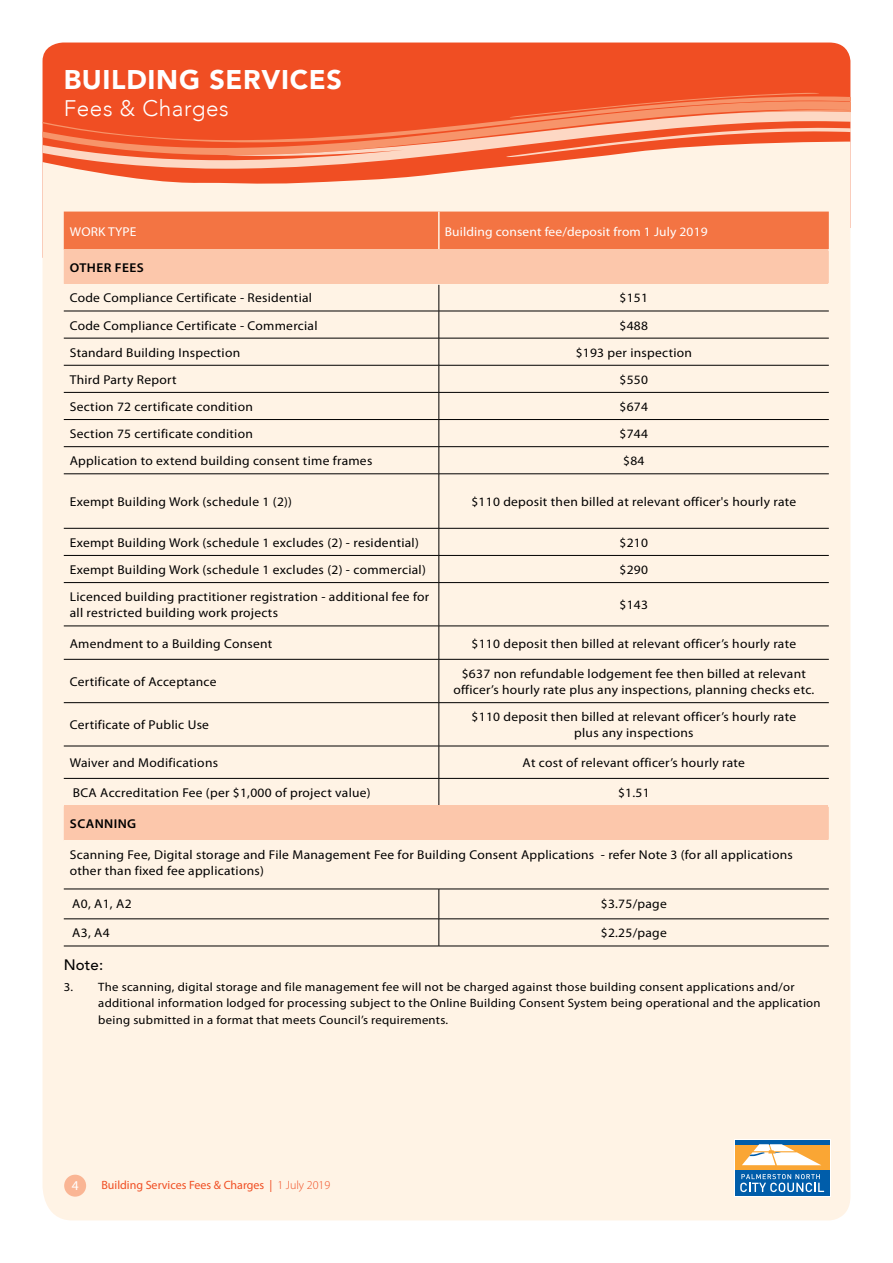
<style>
.page{position:relative;width:893px;height:1263px;background:#fff}
.page>*{position:absolute;margin:0;border:0;box-sizing:border-box;transform-origin:0 0}
.t1{font:900 27px "Avenir";letter-spacing:.025em;color:#fff}
.t2{font:300 22.5px "Avenir";letter-spacing:.025em;color:#fff}
.t3{font:500 15px "Avenir LT Std";color:#000}
.t4{font:13.5px "Myriad Pro";color:#fff}
.t5{font:12.9px/16.2px "Myriad Pro";letter-spacing:.02em;color:#000;scale:1.05 1}
.t6{font:12.9px "Myriad Pro";letter-spacing:.01em;color:#fff;scale:1.05 1}
.t7{font:600 12.9px "Myriad Pro";letter-spacing:.03em;color:#000;scale:1.05 1}
.t8{font:12.15px/16.5px "Myriad Pro";letter-spacing:.02em;color:#000;scale:1.05 1}
.t9{font:12px "Myriad Pro";color:#f04e23}
.s1{font-weight:300}
</style>
<div class="page">
<div style="left:42px;top:42px;width:809px;height:235px;background:#f04e23"></div>
<svg style="left:43px;top:93px;width:807px;height:18px;background:#f15a2f"></svg>
<svg style="left:43px;top:111px;width:807px;height:31px;background:#f3724b"></svg>
<div style="left:43px;top:142px;width:807px;height:1078px;background:#fff3e5"></div>
<div style="left:64px;top:1175px;width:22px;height:21px;background:#fab594;border-radius:50%"></div>
<div style="left:734px;top:1139px;width:97px;height:57px;background:#fff"></div>
<div style="left:735px;top:1142px;width:95px;height:31px;background:#faa634"></div>
<div style="left:735px;top:1170px;width:95px;height:26px;background:#005daa"></div>
<hr style="left:735px;top:1140px;width:95px;height:4px;background:#005daa">
<svg style="left:740px;top:1174px;width:84px;height:18px"></svg>
<svg style="left:742px;top:1144px;width:79px;height:21px"></svg>
<div style="left:64px;top:212px;width:765px;height:37px;background:#f37443"></div>
<div style="left:64px;top:251px;width:765px;height:588px;background:#fff3e5"></div>
<hr style="left:439px;top:918px;width:390px;height:1px;background:#000">
<hr style="left:64px;top:889px;width:375px;height:1px;background:#000">
<hr style="left:439px;top:889px;width:390px;height:1px;background:#000">
<hr style="left:64px;top:311px;width:375px;height:1px;background:#000">
<hr style="left:439px;top:311px;width:390px;height:1px;background:#000">
<hr style="left:64px;top:338px;width:375px;height:1px;background:#000">
<hr style="left:439px;top:338px;width:390px;height:1px;background:#000">
<hr style="left:64px;top:365px;width:375px;height:1px;background:#000">
<hr style="left:439px;top:365px;width:390px;height:1px;background:#000">
<hr style="left:64px;top:392px;width:375px;height:1px;background:#000">
<hr style="left:439px;top:392px;width:390px;height:1px;background:#000">
<hr style="left:64px;top:419px;width:375px;height:1px;background:#000">
<hr style="left:439px;top:419px;width:390px;height:1px;background:#000">
<hr style="left:64px;top:446px;width:375px;height:1px;background:#000">
<hr style="left:439px;top:446px;width:390px;height:1px;background:#000">
<svg style="left:439px;top:285px;width:1px;height:188px"></svg>
<hr style="left:64px;top:473px;width:375px;height:1px;background:#000">
<hr style="left:439px;top:473px;width:390px;height:1px;background:#000">
<hr style="left:439px;top:474px;width:1px;height:54px;background:#000">
<hr style="left:64px;top:528px;width:375px;height:1px;background:#000">
<hr style="left:439px;top:528px;width:390px;height:1px;background:#000">
<hr style="left:64px;top:555px;width:375px;height:1px;background:#000">
<hr style="left:439px;top:555px;width:390px;height:1px;background:#000">
<svg style="left:439px;top:528px;width:1px;height:54px"></svg>
<hr style="left:64px;top:582px;width:375px;height:1px;background:#000">
<hr style="left:439px;top:582px;width:390px;height:1px;background:#000">
<hr style="left:439px;top:583px;width:1px;height:43px;background:#000">
<hr style="left:64px;top:626px;width:375px;height:1px;background:#000">
<hr style="left:439px;top:626px;width:390px;height:1px;background:#000">
<hr style="left:439px;top:626px;width:1px;height:33px;background:#000">
<hr style="left:64px;top:659px;width:375px;height:1px;background:#000">
<hr style="left:439px;top:659px;width:390px;height:1px;background:#000">
<hr style="left:439px;top:659px;width:1px;height:43px;background:#000">
<hr style="left:64px;top:702px;width:375px;height:1px;background:#000">
<hr style="left:439px;top:702px;width:390px;height:1px;background:#000">
<hr style="left:439px;top:703px;width:1px;height:43px;background:#000">
<hr style="left:64px;top:746px;width:375px;height:1px;background:#000">
<hr style="left:439px;top:746px;width:390px;height:1px;background:#000">
<hr style="left:439px;top:746px;width:1px;height:32px;background:#000">
<hr style="left:64px;top:778px;width:375px;height:1px;background:#000">
<hr style="left:439px;top:778px;width:390px;height:1px;background:#000">
<svg style="left:439px;top:778px;width:1px;height:27px"></svg>
<hr style="left:439px;top:946px;width:390px;height:1px;background:#000">
<hr style="left:439px;top:889px;width:1px;height:30px;background:#000">
<hr style="left:64px;top:918px;width:375px;height:1px;background:#000">
<svg style="left:439px;top:919px;width:1px;height:27px"></svg>
<hr style="left:64px;top:946px;width:375px;height:1px;background:#000">
<hr style="left:438px;top:212px;width:2px;height:37px;background:#fff3e5">
<hr style="left:64px;top:249px;width:375px;height:2px;background:#fff3e5">
<hr style="left:439px;top:249px;width:390px;height:2px;background:#fff3e5">
<hr style="left:64px;top:805px;width:375px;height:2px;background:#fff3e5">
<hr style="left:439px;top:805px;width:390px;height:2px;background:#fff3e5">
<hr style="left:64px;top:839px;width:375px;height:2px;background:#fff3e5">
<hr style="left:439px;top:839px;width:390px;height:2px;background:#fff3e5">
<hr style="left:64px;top:283px;width:375px;height:2px;background:#fff3e5">
<hr style="left:439px;top:283px;width:390px;height:2px;background:#fff3e5">
<div style="left:65px;top:249px;width:763px;height:35px;background:#fcc7ab"></div>
<div style="left:65px;top:806px;width:763px;height:34px;background:#fcc7ab"></div>
<h1 class="t1" style="left:64px;top:56px;width:280px">BUILDING SERVICES</h1>
<h2 class="t2" style="left:64px;top:95px;width:166px">Fees &amp; Charges</h2>
<p class="t6" style="left:70px;top:223px;width:65px">WORK TYPE</p>
<p class="t6" style="left:445px;top:223px;width:252px">Building consent fee/deposit from 1 July 2019</p>
<p class="t7" style="left:70px;top:259px;width:72px">OTHER FEES</p>
<p class="t5" style="left:70px;top:290px;width:232px">Code Compliance Certificate - Residential</p>
<p class="t5" style="left:620px;top:290px;width:29px">$151</p>
<p class="t5" style="left:70px;top:317px;width:238px">Code Compliance Certificate - Commercial</p>
<p class="t5" style="left:620px;top:317px;width:29px">$488</p>
<p class="t5" style="left:70px;top:344px;width:164px">Standard Building Inspection</p>
<p class="t5" style="left:576px;top:344px;width:112px">$193 per inspection</p>
<p class="t5" style="left:70px;top:371px;width:103px">Third Party Report</p>
<p class="t5" style="left:620px;top:371px;width:29px">$550</p>
<p class="t5" style="left:70px;top:398px;width:176px">Section 72 certificate condition</p>
<p class="t5" style="left:620px;top:398px;width:29px">$674</p>
<p class="t5" style="left:70px;top:426px;width:176px">Section 75 certificate condition</p>
<p class="t5" style="left:620px;top:426px;width:29px">$744</p>
<p class="t5" style="left:70px;top:453px;width:290px">Application to extend building consent time frames</p>
<p class="t5" style="left:623px;top:453px;width:22px">$84</p>
<p class="t5" style="left:70px;top:493px;width:213px">Exempt Building Work (schedule 1 (2))</p>
<p class="t5" style="left:471px;top:493px;width:311px">$110 deposit then billed at relevant officer's hourly rate</p>
<p class="t5" style="left:70px;top:534px;width:334px">Exempt Building Work (schedule 1 excludes (2) - residential)</p>
<p class="t5" style="left:620px;top:534px;width:29px">$210</p>
<p class="t5" style="left:70px;top:561px;width:341px">Exempt Building Work (schedule 1 excludes (2) - commercial)</p>
<p class="t5" style="left:620px;top:561px;width:29px">$290</p>
<p class="t5" style="left:70px;top:589px;width:344px">Licenced building practitioner registration - additional fee for all restricted building work projects</p>
<p class="t5" style="left:620px;top:597px;width:29px">$143</p>
<p class="t5" style="left:70px;top:635px;width:194px">Amendment to a Building Consent</p>
<p class="t5" style="left:472px;top:635px;width:311px">$110 deposit then billed at relevant officer’s hourly rate</p>
<p class="t5" style="left:70px;top:673px;width:141px">Certificate of Acceptance</p>
<p class="t5" style="left:453px;top:665px;width:345px;text-align:center">$637 non refundable lodgement fee then billed at relevant officer’s hourly rate plus any inspections, planning checks etc.</p>
<p class="t5" style="left:70px;top:717px;width:134px">Certificate of Public Use</p>
<p class="t5" style="left:472px;top:709px;width:311px;text-align:center">$110 deposit then billed at relevant officer’s hourly rate plus any inspections</p>
<p class="t5" style="left:70px;top:755px;width:143px">Waiver and Modifications</p>
<p class="t5" style="left:523px;top:755px;width:213px">At cost of relevant officer’s hourly rate</p>
<p class="t5" style="left:73px;top:785px;width:285px">BCA Accreditation Fee (per $1,000 of project value)</p>
<p class="t5" style="left:618px;top:785px;width:32px">$1.51</p>
<p class="t7" style="left:70px;top:816px;width:65px">SCANNING</p>
<p class="t5" style="left:70px;top:846px;width:690px">Scanning Fee, Digital storage and File Management Fee for Building Consent Applications - refer Note 3 (for all applications other than fixed fee applications)</p>
<p class="t5" style="left:72px;top:895px;width:58px">A0, A1, A2</p>
<p class="t5" style="left:601px;top:895px;width:64px">$3.75/page</p>
<p class="t5" style="left:72px;top:925px;width:37px">A3, A4</p>
<p class="t5" style="left:601px;top:925px;width:64px">$2.25/page</p>
<p class="t3" style="left:64px;top:956px;width:41px">Note:</p>
<p class="t8" style="left:98px;top:978px;width:689px;text-indent:-35px">3. The scanning, digital storage and file management fee will not be charged against those building consent applications and/or additional information lodged for processing subject to the Online Building Consent System being operational and the application being submitted in a format that meets Council’s requirements.</p>
<p class="t4" style="left:72px;top:1177px;width:8px">4</p>
<p class="t9" style="left:101px;top:1177px;width:230px">Building Services Fees &amp; Charges | <span class="s1">1 July 2019</span></p>
</div>
